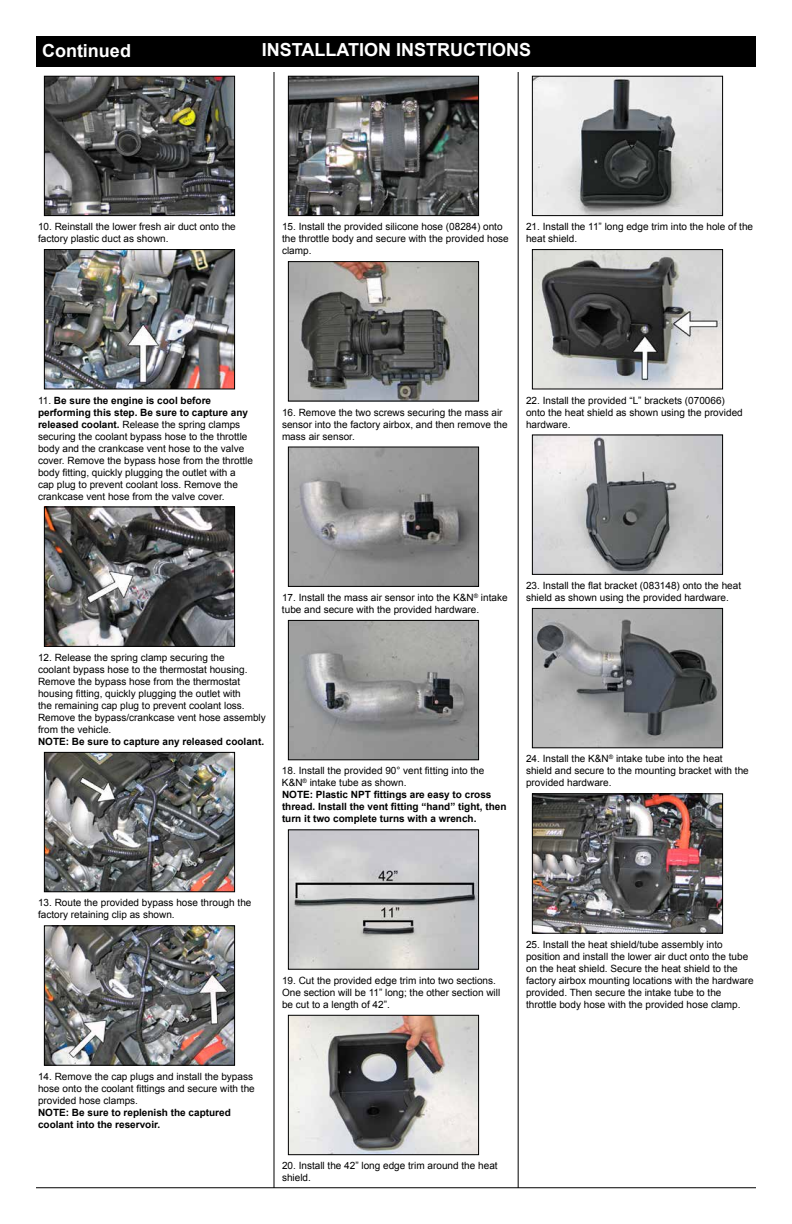
<style>
.page{position:relative;width:792px;height:1224px;background:#fff}
.page>*{position:absolute;margin:0;border:0;box-sizing:border-box;transform-origin:0 0}
.t1{font:700 18px "Arial";color:#fff}
.t2{font:10px/12px "Arial";color:#000}
.t3{font:700 10px/12px "Arial";color:#000}
.s1{font-weight:700}
.s2{font-weight:400}
</style>
<div class="page">
<div style="left:36px;top:36px;width:720px;height:31px;background:#000"></div>
<hr style="left:274px;top:72px;width:1px;height:1116px;background:#000">
<hr style="left:518px;top:72px;width:1px;height:1116px;background:#000">
<hr style="left:36px;top:1188px;width:720px;height:1px;background:#000">
<img style="left:46px;top:78px;width:187px;height:136px">
<div style="left:44px;top:76px;width:191px;height:140px;border:1px solid #000"></div>
<img style="left:46px;top:251px;width:187px;height:136px">
<div style="left:44px;top:249px;width:191px;height:140px;border:1px solid #000"></div>
<img style="left:46px;top:509px;width:187px;height:136px">
<div style="left:44px;top:507px;width:191px;height:140px;border:1px solid #000"></div>
<img style="left:46px;top:754px;width:187px;height:136px">
<div style="left:44px;top:752px;width:191px;height:140px;border:1px solid #000"></div>
<img style="left:46px;top:927px;width:187px;height:137px">
<div style="left:44px;top:925px;width:191px;height:141px;border:1px solid #000"></div>
<img style="left:290px;top:78px;width:187px;height:136px">
<div style="left:288px;top:76px;width:191px;height:140px;border:1px solid #000"></div>
<img style="left:290px;top:263px;width:187px;height:136px">
<div style="left:288px;top:261px;width:191px;height:140px;border:1px solid #000"></div>
<img style="left:290px;top:449px;width:187px;height:136px">
<div style="left:288px;top:447px;width:191px;height:140px;border:1px solid #000"></div>
<img style="left:290px;top:622px;width:187px;height:136px">
<div style="left:288px;top:620px;width:191px;height:140px;border:1px solid #000"></div>
<img style="left:290px;top:831px;width:187px;height:137px">
<div style="left:288px;top:829px;width:191px;height:141px;border:1px solid #000"></div>
<img style="left:290px;top:1017px;width:187px;height:136px">
<div style="left:288px;top:1015px;width:191px;height:140px;border:1px solid #000"></div>
<img style="left:534px;top:78px;width:187px;height:136px">
<div style="left:532px;top:76px;width:191px;height:140px;border:1px solid #000"></div>
<img style="left:534px;top:251px;width:187px;height:136px">
<div style="left:532px;top:249px;width:191px;height:140px;border:1px solid #000"></div>
<img style="left:534px;top:437px;width:187px;height:136px">
<div style="left:532px;top:435px;width:191px;height:140px;border:1px solid #000"></div>
<img style="left:534px;top:610px;width:187px;height:136px">
<div style="left:532px;top:608px;width:191px;height:140px;border:1px solid #000"></div>
<img style="left:534px;top:795px;width:187px;height:137px">
<div style="left:532px;top:793px;width:191px;height:141px;border:1px solid #000"></div>
<h1 class="t1" style="left:42px;top:38px;width:90px">Continued</h1>
<h1 class="t1" style="left:262px;top:37px;width:271px">INSTALLATION INSTRUCTIONS</h1>
<p class="t2" style="left:38px;top:221px;width:199px">10. Reinstall the lower fresh air duct onto the factory plastic duct as shown.</p>
<p class="t2" style="left:282px;top:221px;width:228px">15. Install the provided silicone hose (08284) onto the throttle body and secure with the provided hose clamp.</p>
<p class="t2" style="left:526px;top:221px;width:229px">21. Install the 11” long edge trim into the hole of the heat shield.</p>
<p class="t2" style="left:38px;top:394px;width:217px">11. <span class="s1">Be sure the engine is cool before performing this step. Be sure to capture any released coolant.</span> Release the spring clamps securing the coolant bypass hose to the throttle body and the crankcase vent hose to the valve cover. Remove the bypass hose from the throttle body fitting, quickly plugging the outlet with a cap plug to prevent coolant loss. Remove the crankcase vent hose from the valve cover.</p>
<p class="t2" style="left:282px;top:406px;width:227px">16. Remove the two screws securing the mass air sensor into the factory airbox, and then remove the mass air sensor.</p>
<p class="t2" style="left:526px;top:394px;width:218px">22. Install the provided “L” brackets (070066) onto the heat shield as shown using the provided hardware.</p>
<p class="t2" style="left:38px;top:652px;width:229px">12. Release the spring clamp securing the<br>coolant bypass hose to the thermostat housing.<br>Remove the bypass hose from the thermostat housing fitting, quickly plugging the outlet with<br>the remaining cap plug to prevent coolant loss.<br>Remove the bypass/crankcase vent hose assembly from the vehicle.</p>
<p class="t3" style="left:38px;top:736px;width:228px">NOTE: Be sure to capture any released coolant.</p>
<p class="t2" style="left:282px;top:592px;width:227px">17. Install the mass air sensor into the K&amp;N<sup>®</sup> intake tube and secure with the provided hardware.</p>
<p class="t3" style="left:282px;top:765px;width:226px"><span class="s2">18. Install the provided 90° vent fitting into the K&amp;N</span><sup>®</sup> <span class="s2">intake tube as shown.<br></span>NOTE: Plastic NPT fittings are easy to cross thread. Install the vent fitting “hand” tight, then turn it two complete turns with a wrench.</p>
<p class="t2" style="left:526px;top:580px;width:217px">23. Install the flat bracket (083148) onto the heat shield as shown using the provided hardware.</p>
<p class="t2" style="left:526px;top:753px;width:224px">24. Install the K&amp;N<sup>®</sup> intake tube into the heat shield and secure to the mounting bracket with the provided hardware.</p>
<p class="t2" style="left:38px;top:897px;width:215px">13. Route the provided bypass hose through the factory retaining clip as shown.</p>
<p class="t2" style="left:38px;top:1070px;width:218px">14. Remove the cap plugs and install the bypass hose onto the coolant fittings and secure with the provided hose clamps.</p>
<p class="t3" style="left:38px;top:1107px;width:194px">NOTE: Be sure to replenish the captured coolant into the reservoir.</p>
<p class="t2" style="left:282px;top:975px;width:220px">19. Cut the provided edge trim into two sections.<br>One section will be 11” long; the other section will be cut to a length of 42”.</p>
<p class="t2" style="left:526px;top:938px;width:229px">25. Install the heat shield/tube assembly into position and install the lower air duct onto the tube on the heat shield. Secure the heat shield to the factory airbox mounting locations with the hardware provided. Then secure the intake tube to the throttle body hose with the provided hose clamp.</p>
<p class="t2" style="left:282px;top:1160px;width:217px">20. Install the 42” long edge trim around the heat shield.</p>
</div>
